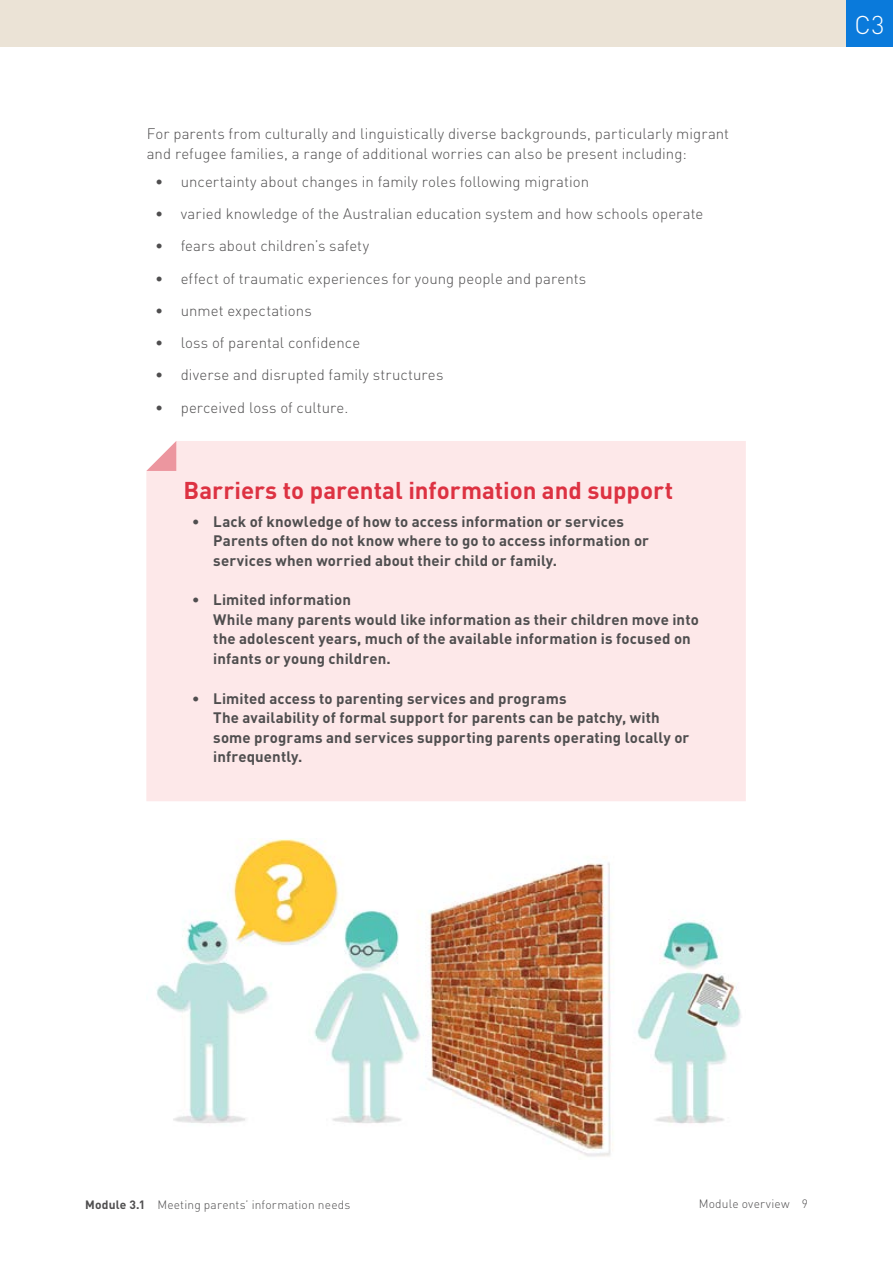
<style>
.page{position:relative;width:893px;height:1263px;background:#fff}
.page>*{position:absolute;margin:0;border:0;box-sizing:border-box;transform-origin:0 0}
.t1{font:300 25.5px "DIN Pro";color:#fff}
.Subhead_1{font:700 24px "DIN Pro";letter-spacing:-.005em;color:#dd3242}
.t2{font:700 15px/19.5px "DIN Pro";letter-spacing:.01em;color:#4f4e4f}
.body_1{font:300 15px/19.5px "DIN Pro";letter-spacing:.005em;color:#4f4e4f}
.t3{font:300 12px "DIN Pro";letter-spacing:.015em;color:#4f4e4f}
.s1{font-weight:700}
</style>
<div class="page">
<div style="left:0;top:0;width:893px;height:47px;background:#ebe3d6"></div>
<div style="left:846px;top:0;width:47px;height:47px;background:#0a7adb"></div>
<div style="left:146px;top:441px;width:600px;height:360px;background:#fde8e9"></div>
<svg style="left:146px;top:441px;width:30px;height:30px"></svg>
<img style="left:156px;top:839px;width:585px;height:318px">
<p class="body_1" style="left:147px;top:123px;width:584px">For parents from culturally and linguistically diverse backgrounds, particularly migrant and refugee families, a range of additional worries can also be present including:</p>
<p class="body_1" style="left:155px;top:170px;width:435px">• uncertainty about changes in family roles following migration</p>
<p class="body_1" style="left:155px;top:203px;width:550px">• varied knowledge of the Australian education system and how schools operate</p>
<p class="body_1" style="left:155px;top:235px;width:215px">• fears about children’s safety</p>
<p class="body_1" style="left:155px;top:267px;width:433px">• effect of traumatic experiences for young people and parents</p>
<p class="body_1" style="left:155px;top:299px;width:158px">• unmet expectations</p>
<p class="body_1" style="left:155px;top:332px;width:206px">• loss of parental confidence</p>
<p class="body_1" style="left:155px;top:364px;width:290px">• diverse and disrupted family structures</p>
<p class="body_1" style="left:155px;top:396px;width:195px">• perceived loss of culture.</p>
<h2 class="Subhead_1" style="left:183px;top:470px;width:491px">Barriers to parental information and support</h2>
<p class="t2" style="left:213px;top:510px;width:437px;text-indent:-21px">• Lack of knowledge of how to access information or services<br>Parents often do not know where to go to access information or services when worried about their child or family.</p>
<p class="t2" style="left:213px;top:588px;width:487px;text-indent:-21px">• Limited information<br>While many parents would like information as their children move into the adolescent years, much of the available information is focused on infants or young children.</p>
<p class="t2" style="left:213px;top:687px;width:478px;text-indent:-21px">• Limited access to parenting services and programs<br>The availability of formal support for parents can be patchy, with some programs and services supporting parents operating locally or infrequently.</p>
<h1 class="t1" style="left:855px;top:5px;width:31px">C3</h1>
<p class="t3" style="left:85px;top:1195px;width:267px"><span class="s1">Module 3.1</span> Meeting parents’ information needs</p>
<p class="t3" style="left:699px;top:1194px;width:111px">Module overview 9</p>
</div>
